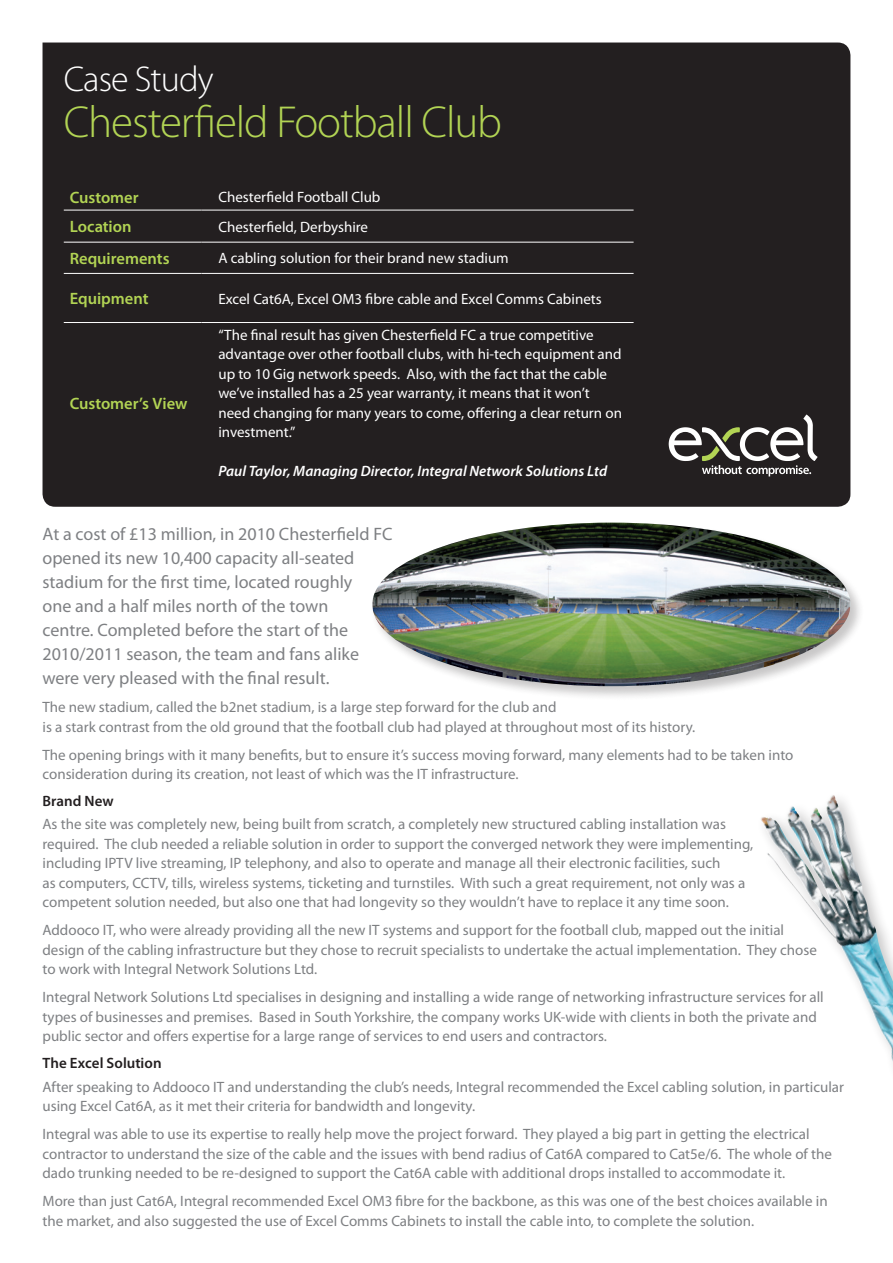
<style>
.page{position:relative;width:893px;height:1263px;background:#fff}
.page>*{position:absolute;margin:0;border:0;box-sizing:border-box;transform-origin:0 0}
.t1{font:300 45px "Myriad Pro";letter-spacing:-.025em;color:#b2d454}
.t2{font:300 36px "Myriad Pro";letter-spacing:-.025em;color:#fff}
.t3{font:18px/24px "Myriad Pro";color:#7e8083}
.t4{font:600 16.5px "Myriad Pro";color:#b2d454}
.t5{font:15px/19.5px "Myriad Pro";color:#7e8083}
.t6{font:15px/19.5px "Myriad Pro";color:#fff}
.t7{font:italic 600 15px "Myriad Pro";color:#fff}
.t8{font:600 15px "Myriad Pro";color:#231f20}
</style>
<div class="page">
<div style="left:43px;top:43px;width:807px;height:464px;background:#231f20"></div>
<svg style="left:669px;top:415px;width:148px;height:61px"></svg>
<hr style="left:64px;top:210px;width:137px;height:1px;background:#fff">
<hr style="left:64px;top:242px;width:137px;height:1px;background:#fff">
<hr style="left:64px;top:273px;width:137px;height:1px;background:#fff">
<hr style="left:201px;top:210px;width:433px;height:1px;background:#fff">
<hr style="left:201px;top:242px;width:433px;height:1px;background:#fff">
<hr style="left:201px;top:273px;width:433px;height:1px;background:#fff">
<hr style="left:201px;top:322px;width:433px;height:1px;background:#fff">
<hr style="left:64px;top:322px;width:137px;height:1px;background:#fff">
<div style="left:755px;top:790px;width:138px;height:473px;background:#231f20;opacity:.25"></div>
<img style="left:759px;top:800px;width:96px;height:137px">
<div style="left:370px;top:521px;width:495px;height:180px;background:#231f20;opacity:.25"></div>
<img style="left:372px;top:523px;width:478px;height:163px">
<h2 class="t2" style="left:64px;top:59px;width:151px">Case Study</h2>
<h1 class="t1" style="left:64px;top:98px;width:440px">Chesterfield Football Club</h1>
<p class="t4" style="left:70px;top:188px;width:70px">Customer</p>
<p class="t6" style="left:218px;top:188px;width:164px">Chesterfield Football Club</p>
<p class="t4" style="left:70px;top:218px;width:63px">Location</p>
<p class="t6" style="left:218px;top:217px;width:151px">Chesterfield, Derbyshire</p>
<p class="t4" style="left:70px;top:249px;width:101px">Requirements</p>
<p class="t6" style="left:218px;top:249px;width:292px">A cabling solution for their brand new stadium</p>
<p class="t4" style="left:70px;top:289px;width:80px">Equipment</p>
<p class="t6" style="left:218px;top:289px;width:385px">Excel Cat6A, Excel OM3 fibre cable and Excel Comms Cabinets</p>
<p class="t4" style="left:70px;top:394px;width:119px">Customer’s View</p>
<p class="t6" style="left:218px;top:325px;width:405px">“The final result has given Chesterfield FC a true competitive advantage over other football clubs, with hi-tech equipment and up to 10 Gig network speeds. Also, with the fact that the cable we’ve installed has a 25 year warranty, it means that it won’t need changing for many years to come, offering a clear return on investment.”</p>
<p class="t7" style="left:218px;top:463px;width:390px">Paul Taylor, Managing Director, Integral Network Solutions Ltd</p>
<p class="t3" style="left:43px;top:522px;width:352px">At a cost of £13 million, in 2010 Chesterfield FC opened its new 10,400 capacity all-seated stadium for the first time, located roughly<br>one and a half miles north of the town<br>centre. Completed before the start of the 2010/2011 season, the team and fans alike were very pleased with the final result.</p>
<p class="t5" style="left:43px;top:697px;width:654px">The new stadium, called the b2net stadium, is a large step forward for the club and<br>is a stark contrast from the old ground that the football club had played at throughout most of its history.</p>
<p class="t5" style="left:43px;top:745px;width:752px">The opening brings with it many benefits, but to ensure it’s success moving forward, many elements had to be taken into consideration during its creation, not least of which was the IT infrastructure.</p>
<p class="t8" style="left:43px;top:792px;width:73px">Brand New</p>
<p class="t5" style="left:43px;top:815px;width:712px">As the site was completely new, being built from scratch, a completely new structured cabling installation was required. The club needed a reliable solution in order to support the converged network they were implementing, including IPTV live streaming, IP telephony, and also to operate and manage all their electronic facilities, such<br>as computers, CCTV, tills, wireless systems, ticketing and turnstiles. With such a great requirement, not only was a competent solution needed, but also one that had longevity so they wouldn’t have to replace it any time soon.</p>
<p class="t5" style="left:43px;top:921px;width:776px">Addooco IT, who were already providing all the new IT systems and support for the football club, mapped out the initial design of the cabling infrastructure but they chose to recruit specialists to undertake the actual implementation. They chose to work with Integral Network Solutions Ltd.</p>
<p class="t5" style="left:43px;top:988px;width:783px">Integral Network Solutions Ltd specialises in designing and installing a wide range of networking infrastructure services for all types of businesses and premises. Based in South Yorkshire, the company works UK-wide with clients in both the private and public sector and offers expertise for a large range of services to end users and contractors.</p>
<p class="t8" style="left:43px;top:1054px;width:121px">The Excel Solution</p>
<p class="t5" style="left:43px;top:1077px;width:803px">After speaking to Addooco IT and understanding the club’s needs, Integral recommended the Excel cabling solution, in particular using Excel Cat6A, as it met their criteria for bandwidth and longevity.</p>
<p class="t5" style="left:43px;top:1124px;width:791px">Integral was able to use its expertise to really help move the project forward. They played a big part in getting the electrical contractor to understand the size of the cable and the issues with bend radius of Cat6A compared to Cat5e/6. The whole of the dado trunking needed to be re-designed to support the Cat6A cable with additional drops installed to accommodate it.</p>
<p class="t5" style="left:43px;top:1191px;width:787px">More than just Cat6A, Integral recommended Excel OM3 fibre for the backbone, as this was one of the best choices available in the market, and also suggested the use of Excel Comms Cabinets to install the cable into, to complete the solution.</p>
</div>
